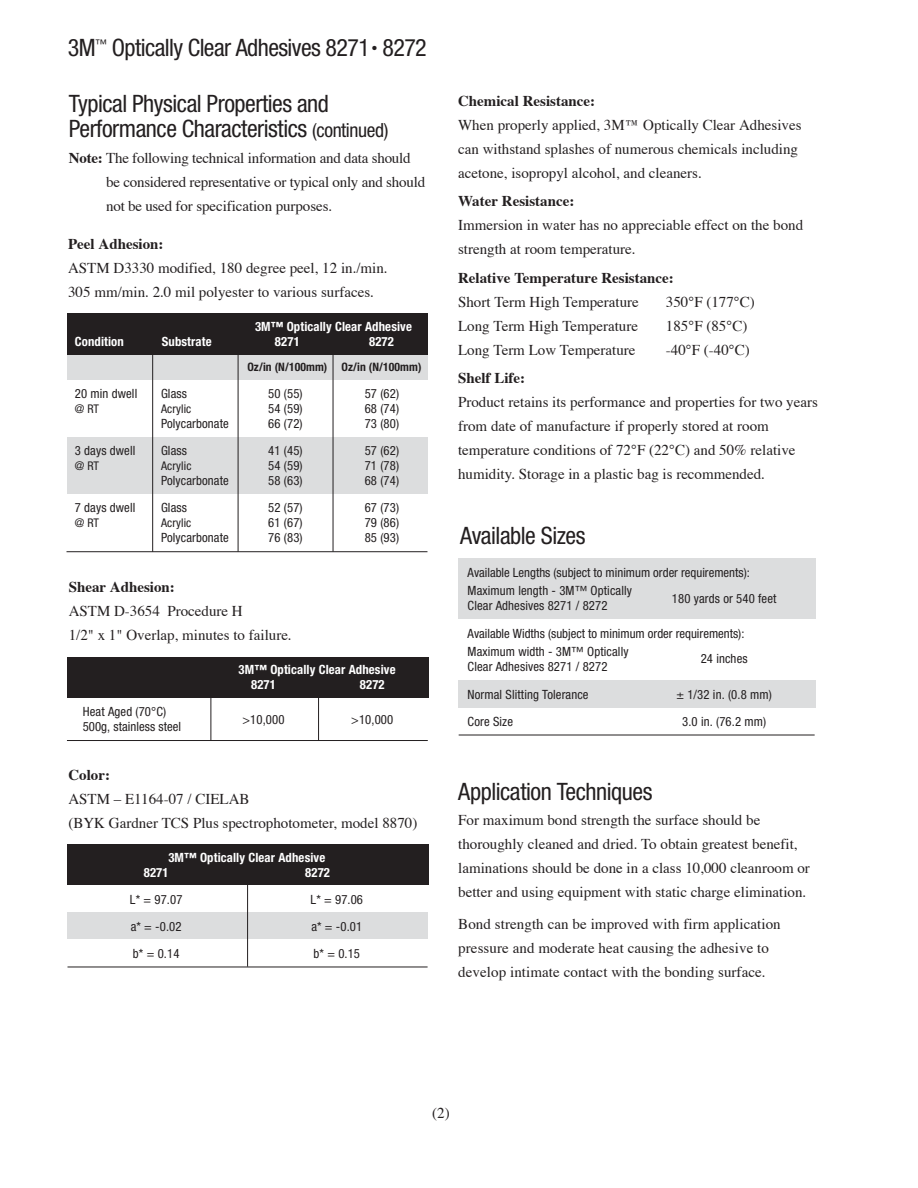
<style>
.page{position:relative;width:918px;height:1188px;background:#fff}
.page>*{position:absolute;margin:0;border:0;box-sizing:border-box;transform-origin:0 0}
.t1{font:condensed 24px/25.5px "Helvetica Neue";letter-spacing:-.02em;color:#231f20}
.t2{font:15px/24px "Times";color:#231f20}
.t3{font:700 15px "Times";color:#231f20}
.t4{font:condensed 12.75px/18px "Helvetica Neue";letter-spacing:.01em;color:#231f20}
.t5{font:700 condensed 12.75px/15px "Helvetica Neue";letter-spacing:.01em;color:#fff}
.t6{font:condensed 12px "Helvetica Neue";letter-spacing:.01em;color:#231f20}
.t7{font:700 condensed 11.7px "Helvetica Neue";letter-spacing:.01em;color:#231f20}
.s1{font-family:"Helvetica";font-stretch:normal;font-size:19.5px}
.s2{font-size:19.5px}
.s3{font-weight:700}
</style>
<div class="page">
<div style="left:67px;top:913px;width:361px;height:26px;background:#dcddde"></div>
<div style="left:67px;top:657px;width:362px;height:40px;background:#231f20"></div>
<hr style="left:67px;top:740px;width:361px;height:1px;background:#231f20">
<hr style="left:211px;top:684px;width:1px;height:56px;background:#231f20">
<hr style="left:318px;top:696px;width:1px;height:45px;background:#231f20">
<div style="left:67px;top:844px;width:361px;height:41px;background:#231f20"></div>
<hr style="left:68px;top:967px;width:360px;height:1px;background:#231f20">
<hr style="left:247px;top:877px;width:1px;height:90px;background:#231f20">
<div style="left:67px;top:354px;width:360px;height:26px;background:#dcddde"></div>
<div style="left:67px;top:438px;width:360px;height:56px;background:#dcddde"></div>
<div style="left:67px;top:314px;width:360px;height:41px;background:#231f20"></div>
<hr style="left:67px;top:551px;width:360px;height:1px;background:#231f20">
<hr style="left:238px;top:340px;width:1px;height:212px;background:#231f20">
<hr style="left:333px;top:341px;width:1px;height:211px;background:#231f20">
<hr style="left:152px;top:354px;width:1px;height:198px;background:#231f20">
<div style="left:459px;top:680px;width:357px;height:28px;background:#dcddde"></div>
<div style="left:459px;top:558px;width:357px;height:61px;background:#dcddde"></div>
<hr style="left:459px;top:735px;width:356px;height:1px;background:#231f20">
<h1 class="t1" style="left:68px;top:37px;width:361px">3M<sup>™</sup> Optically Clear Adhesives 8271<span class="s1">•</span> 8272</h1>
<h1 class="t1" style="left:69px;top:93px;width:321px">Typical Physical Properties and<br>Performance Characteristics <span class="s2">(continued)</span></h1>
<p class="t2" style="left:106px;top:147px;width:321px;text-indent:-37px"><span class="s3">Note:</span> The following technical information and data should be considered representative or typical only and should not be used for specification purposes.</p>
<p class="t3" style="left:68px;top:237px;width:97px">Peel Adhesion:</p>
<p class="t2" style="left:68px;top:257px;width:321px">ASTM D3330 modified, 180 degree peel, 12 in./min.<br>305 mm/min. 2.0 mil polyester to various surfaces.</p>
<p class="t5" style="left:255px;top:320px;width:158px">3M™ Optically Clear Adhesive</p>
<p class="t5" style="left:75px;top:335px;width:51px">Condition</p>
<p class="t5" style="left:162px;top:335px;width:51px">Substrate</p>
<p class="t5" style="left:275px;top:335px;width:26px">8271</p>
<p class="t5" style="left:369px;top:335px;width:26px">8272</p>
<p class="t7" style="left:247px;top:363px;width:176px">Oz/in (N/100mm) Oz/in (N/100mm)</p>
<p class="t4" style="left:75px;top:386px;width:64px">20 min dwell</p>
<p class="t4" style="left:161px;top:386px;width:27px">Glass</p>
<p class="t4" style="left:268px;top:386px;width:36px">50 (55)</p>
<p class="t4" style="left:365px;top:386px;width:36px">57 (62)</p>
<p class="t6" style="left:75px;top:405px;width:26px">@ RT</p>
<p class="t6" style="left:161px;top:405px;width:32px">Acrylic</p>
<p class="t4" style="left:268px;top:401px;width:36px">54 (59)</p>
<p class="t4" style="left:365px;top:401px;width:36px">68 (74)</p>
<p class="t4" style="left:161px;top:416px;width:69px">Polycarbonate</p>
<p class="t4" style="left:268px;top:416px;width:36px">66 (72)</p>
<p class="t4" style="left:365px;top:416px;width:36px">73 (80)</p>
<p class="t4" style="left:75px;top:443px;width:62px">3 days dwell</p>
<p class="t4" style="left:161px;top:443px;width:27px">Glass</p>
<p class="t4" style="left:268px;top:443px;width:36px">41 (45)</p>
<p class="t4" style="left:365px;top:443px;width:36px">57 (62)</p>
<p class="t6" style="left:75px;top:462px;width:26px">@ RT</p>
<p class="t6" style="left:161px;top:462px;width:32px">Acrylic</p>
<p class="t4" style="left:268px;top:458px;width:36px">54 (59)</p>
<p class="t4" style="left:365px;top:458px;width:36px">71 (78)</p>
<p class="t4" style="left:161px;top:473px;width:69px">Polycarbonate</p>
<p class="t4" style="left:268px;top:473px;width:36px">58 (63)</p>
<p class="t4" style="left:365px;top:473px;width:36px">68 (74)</p>
<p class="t4" style="left:75px;top:500px;width:62px">7 days dwell</p>
<p class="t4" style="left:161px;top:500px;width:27px">Glass</p>
<p class="t4" style="left:268px;top:500px;width:36px">52 (57)</p>
<p class="t4" style="left:365px;top:500px;width:36px">67 (73)</p>
<p class="t6" style="left:75px;top:519px;width:26px">@ RT</p>
<p class="t6" style="left:161px;top:519px;width:32px">Acrylic</p>
<p class="t4" style="left:268px;top:515px;width:36px">61 (67)</p>
<p class="t4" style="left:365px;top:515px;width:36px">79 (86)</p>
<p class="t4" style="left:161px;top:530px;width:69px">Polycarbonate</p>
<p class="t4" style="left:268px;top:530px;width:36px">76 (83)</p>
<p class="t4" style="left:365px;top:530px;width:36px">85 (93)</p>
<p class="t3" style="left:69px;top:581px;width:108px">Shear Adhesion:</p>
<p class="t2" style="left:69px;top:601px;width:225px">ASTM D-3654 Procedure H<br>1/2" x 1" Overlap, minutes to failure.</p>
<p class="t5" style="left:251px;top:663px;width:146px;text-indent:-12px">3M™ Optically Clear Adhesive<br>8271</p>
<p class="t5" style="left:360px;top:678px;width:26px">8272</p>
<p class="t4" style="left:83px;top:704px;width:85px">Heat Aged (70°C)</p>
<p class="t4" style="left:243px;top:711px;width:44px">&gt;10,000</p>
<p class="t4" style="left:351px;top:711px;width:44px">&gt;10,000</p>
<p class="t4" style="left:83px;top:719px;width:100px">500g, stainless steel</p>
<p class="t3" style="left:68px;top:769px;width:43px">Color:</p>
<p class="t2" style="left:68px;top:788px;width:350px">ASTM – E1164-07 / CIELAB<br>(BYK Gardner TCS Plus spectrophotometer, model 8870)</p>
<p class="t5" style="left:144px;top:851px;width:183px;text-indent:25px">3M™ Optically Clear Adhesive<br>8271</p>
<p class="t5" style="left:305px;top:866px;width:26px">8272</p>
<p class="t4" style="left:130px;top:891px;width:54px">L* = 97.07</p>
<p class="t4" style="left:311px;top:891px;width:54px">L* = 97.06</p>
<p class="t4" style="left:131px;top:918px;width:52px">a* = -0.02</p>
<p class="t4" style="left:311px;top:918px;width:52px">a* = -0.01</p>
<p class="t4" style="left:133px;top:945px;width:48px">b* = 0.14</p>
<p class="t4" style="left:314px;top:945px;width:48px">b* = 0.15</p>
<p class="t3" style="left:458px;top:94px;width:139px">Chemical Resistance:</p>
<p class="t2" style="left:458px;top:114px;width:345px">When properly applied, 3M™ Optically Clear Adhesives can withstand splashes of numerous chemicals including acetone, isopropyl alcohol, and cleaners.</p>
<p class="t3" style="left:458px;top:195px;width:118px">Water Resistance:</p>
<p class="t2" style="left:458px;top:214px;width:347px">Immersion in water has no appreciable effect on the bond strength at room temperature.</p>
<p class="t3" style="left:458px;top:271px;width:217px">Relative Temperature Resistance:</p>
<p class="t2" style="left:458px;top:291px;width:182px">Short Term High Temperature</p>
<p class="t2" style="left:666px;top:291px;width:91px">350°F (177°C)</p>
<p class="t2" style="left:458px;top:315px;width:181px">Long Term High Temperature</p>
<p class="t2" style="left:666px;top:315px;width:83px">185°F (85°C)</p>
<p class="t2" style="left:458px;top:339px;width:179px">Long Term Low Temperature</p>
<p class="t2" style="left:666px;top:339px;width:86px">-40°F (-40°C)</p>
<p class="t3" style="left:458px;top:372px;width:69px">Shelf Life:</p>
<p class="t2" style="left:458px;top:391px;width:361px">Product retains its performance and properties for two years from date of manufacture if properly stored at room temperature conditions of 72°F (22°C) and 50% relative humidity. Storage in a plastic bag is recommended.</p>
<h1 class="t1" style="left:460px;top:525px;width:127px">Available Sizes</h1>
<p class="t4" style="left:468px;top:565px;width:284px">Available Lengths (subject to minimum order requirements):<br>Maximum length - 3M™ Optically</p>
<p class="t4" style="left:468px;top:598px;width:141px">Clear Adhesives 8271 / 8272</p>
<p class="t4" style="left:672px;top:590px;width:106px">180 yards or 540 feet</p>
<p class="t4" style="left:468px;top:625px;width:278px">Available Widths (subject to minimum order requirements):<br>Maximum width - 3M™ Optically</p>
<p class="t4" style="left:468px;top:658px;width:141px">Clear Adhesives 8271 / 8272</p>
<p class="t4" style="left:701px;top:651px;width:48px">24 inches</p>
<p class="t4" style="left:468px;top:686px;width:122px">Normal Slitting Tolerance</p>
<p class="t4" style="left:676px;top:686px;width:97px">± 1/32 in. (0.8 mm)</p>
<p class="t4" style="left:468px;top:714px;width:47px">Core Size</p>
<p class="t4" style="left:682px;top:714px;width:85px">3.0 in. (76.2 mm)</p>
<h1 class="t1" style="left:458px;top:780px;width:196px">Application Techniques</h1>
<p class="t2" style="left:458px;top:809px;width:353px">For maximum bond strength the surface should be thoroughly cleaned and dried. To obtain greatest benefit, laminations should be done in a class 10,000 cleanroom or better and using equipment with static charge elimination.</p>
<p class="t2" style="left:458px;top:913px;width:324px">Bond strength can be improved with firm application pressure and moderate heat causing the adhesive to develop intimate contact with the bonding surface.</p>
<p class="t2" style="left:432px;top:1102px;width:19px">(2)</p>
</div>
